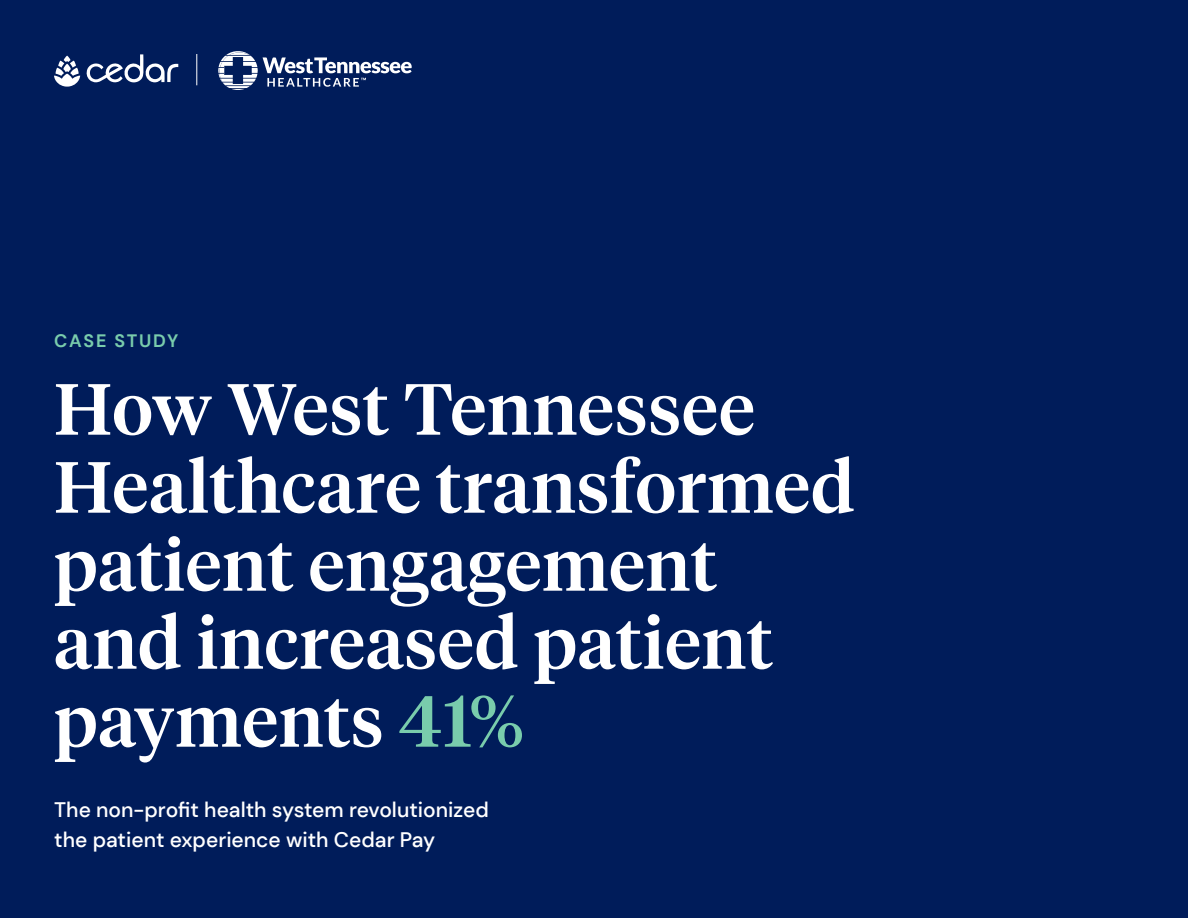
<style>
.page{position:relative;width:1188px;height:918px;background:#001c5a}
.page>*{position:absolute;margin:0;border:0;box-sizing:border-box;transform-origin:0 0}
.t1{font:500 72px/78px "Tiempos Headline";letter-spacing:.01em;color:#fff}
.t2{font:500 21px/30px "DM Sans";color:#fff}
.t3{font:700 18px "DM Sans";letter-spacing:.1em;color:#79ccac}
.s1{color:#79ccac}
</style>
<div class="page">
<hr style="left:197px;top:54px;width:1px;height:31px;background:#fff">
<svg style="left:54px;top:56px;width:26px;height:31px"></svg>
<svg style="left:86px;top:54px;width:92px;height:28px"></svg>
<svg style="left:218px;top:51px;width:194px;height:39px"></svg>
<p class="t3" style="left:54px;top:330px;width:126px">CASE STUDY</p>
<p class="t1" style="left:54px;top:367px;width:802px">How West Tennessee<br>Healthcare transformed patient engagement and increased patient payments <span class="s1">41%</span></p>
<p class="t2" style="left:54px;top:794px;width:436px">The non-profit health system revolutionized the patient experience with Cedar Pay</p>
</div>
